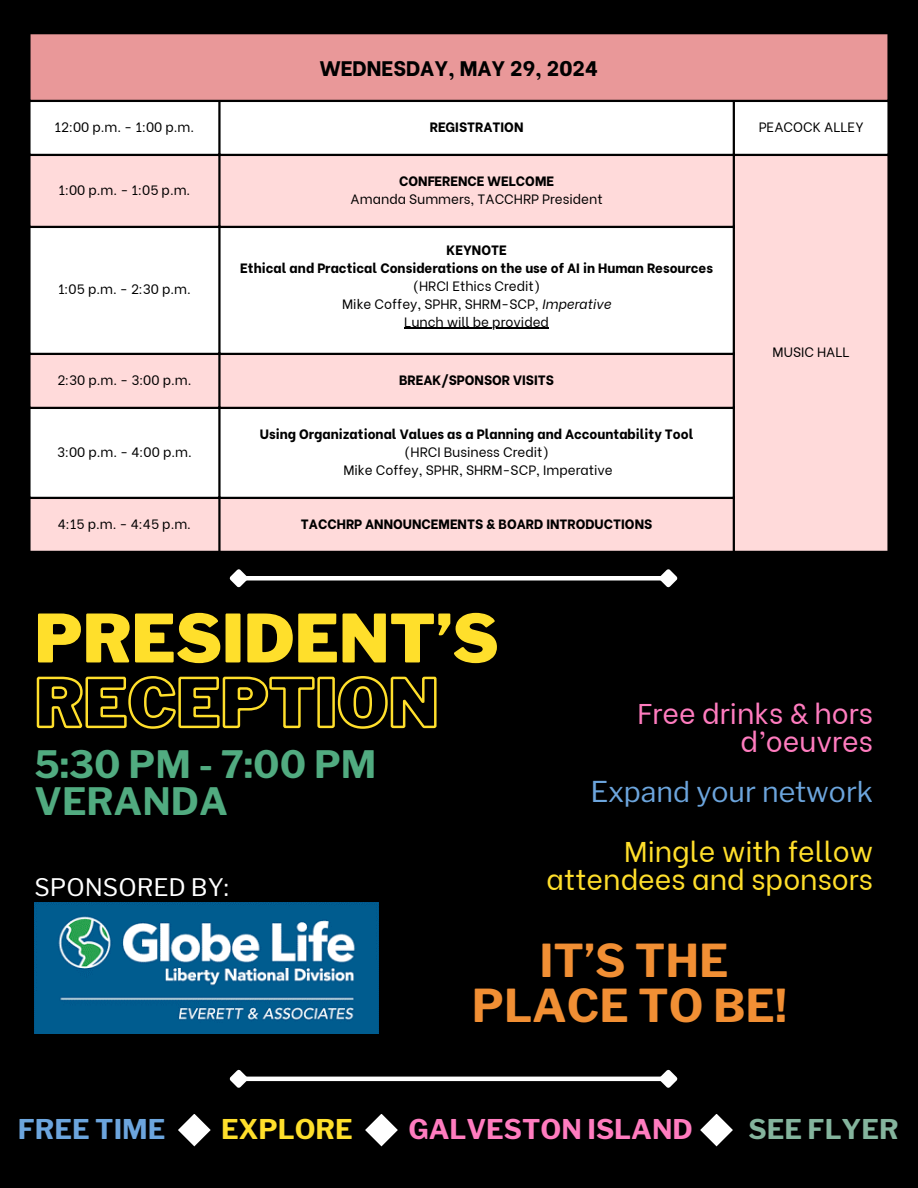
<style>
.page{position:relative;width:918px;height:1188px;background:#000}
.page>*{position:absolute;margin:0;border:0;box-sizing:border-box;transform-origin:0 0}
.t1{font:900 66px "Libre Franklin";color:#ffdf2b}
.t2{font:700 45px/45px "Libre Franklin";color:#f18f34;text-align:center}
.t3{font:700 37.5px/37.2px "Libre Franklin";color:#51ab80}
.t4{font:28.5px/28.2px "Be Vietnam";color:#ffdf2b;text-align:right}
.t5{font:28.5px/28.2px "Be Vietnam";color:#ff7cbf;text-align:right}
.t6{font:28.5px "Libre Franklin";color:#6ca5dd}
.t7{font:700 27px "Libre Franklin";color:#ff7cbf}
.t8{font:700 27px "Libre Franklin";color:#6ca5dd}
.t9{font:700 27px "Libre Franklin";color:#84b49d}
.t10{font:700 27px "Libre Franklin";color:#ffdf2b}
.t11{font:24px "Libre Franklin";color:#fff}
.t12{font:800 21px "Be Vietnam";color:#000}
.t13{font:13.5px "Be Vietnam";color:#000}
.t14{font:800 13.5px/18px "Be Vietnam";color:#000;text-align:center}
.s1{font-weight:400}
.s2{font-style:italic}
</style>
<div class="page">
<div style="left:29px;top:33px;width:860px;height:68px;background:#e99899"></div>
<div style="left:31px;top:102px;width:856px;height:52px;background:#fff"></div>
<svg style="left:31px;top:156px;width:856px;height:395px;background:#fee9e9"></svg>
<hr style="left:404px;top:328px;width:145px;height:1px;background:#000">
<hr style="left:28px;top:34px;width:3px;height:517px;background:#000">
<hr style="left:218px;top:102px;width:3px;height:449px;background:#000">
<hr style="left:733px;top:102px;width:2px;height:449px;background:#000">
<hr style="left:887px;top:34px;width:3px;height:517px;background:#000">
<hr style="left:28px;top:32px;width:862px;height:2px;background:#000">
<hr style="left:28px;top:100px;width:862px;height:2px;background:#000">
<hr style="left:28px;top:226px;width:707px;height:2px;background:#000">
<hr style="left:28px;top:353px;width:707px;height:2px;background:#000">
<hr style="left:28px;top:407px;width:707px;height:2px;background:#000">
<hr style="left:28px;top:497px;width:707px;height:2px;background:#000">
<img style="left:35px;top:903px;width:344px;height:130px">
<svg style="left:178px;top:1114px;width:33px;height:32px"></svg>
<svg style="left:365px;top:1114px;width:33px;height:32px"></svg>
<svg style="left:700px;top:1114px;width:33px;height:32px"></svg>
<svg style="left:36px;top:676px;width:401px;height:53px"></svg>
<hr style="left:244px;top:1077px;width:419px;height:4px;background:#fff">
<svg style="left:229px;top:1069px;width:23px;height:19px"></svg>
<svg style="left:655px;top:1069px;width:23px;height:19px"></svg>
<hr style="left:244px;top:576px;width:419px;height:4px;background:#fff">
<svg style="left:229px;top:569px;width:23px;height:19px"></svg>
<svg style="left:655px;top:569px;width:23px;height:19px"></svg>
<p class="t12" style="left:320px;top:51px;width:280px">WEDNESDAY, MAY 29, 2024</p>
<p class="t13" style="left:55px;top:116px;width:141px">12:00 p.m. - 1:00 p.m.</p>
<p class="t14" style="left:430px;top:117px;width:95px">REGISTRATION</p>
<p class="t13" style="left:759px;top:116px;width:106px">PEACOCK ALLEY</p>
<p class="t13" style="left:59px;top:179px;width:133px">1:00 p.m. - 1:05 p.m.</p>
<p class="t13" style="left:58px;top:278px;width:134px">1:05 p.m. - 2:30 p.m.</p>
<p class="t14" style="left:399px;top:171px;width:156px">CONFERENCE WELCOME</p>
<p class="t13" style="left:351px;top:188px;width:254px">Amanda Summers, TACCHRP President</p>
<p class="t14" style="left:447px;top:240px;width:62px">KEYNOTE</p>
<p class="t14" style="left:240px;top:258px;width:474px">Ethical and Practical Considerations on the use of AI in Human Resources <span class="s1">(HRCI Ethics Credit)</span></p>
<p class="t13" style="left:342px;top:293px;width:270px">Mike Coffey, SPHR, SHRM-SCP, <span class="s2">Imperative</span></p>
<p class="t13" style="left:404px;top:311px;width:146px">Lunch will be provided</p>
<p class="t13" style="left:57px;top:369px;width:136px">2:30 p.m. - 3:00 p.m.</p>
<p class="t14" style="left:399px;top:370px;width:156px">BREAK/SPONSOR VISITS</p>
<p class="t13" style="left:57px;top:441px;width:136px">3:00 p.m. - 4:00 p.m.</p>
<p class="t14" style="left:260px;top:424px;width:435px">Using Organizational Values as a Planning and Accountability Tool</p>
<p class="t13" style="left:404px;top:441px;width:146px">(HRCI Business Credit)</p>
<p class="t13" style="left:344px;top:459px;width:271px">Mike Coffey, SPHR, SHRM-SCP, Imperative</p>
<p class="t13" style="left:58px;top:513px;width:135px">4:15 p.m. - 4:45 p.m.</p>
<p class="t14" style="left:301px;top:514px;width:353px">TACCHRP ANNOUNCEMENTS &amp; BOARD INTRODUCTIONS</p>
<h3 class="t1" style="left:35px;top:599px;width:466px">PRESIDENT’S</h3>
<p class="t13" style="left:773px;top:341px;width:79px">MUSIC HALL</p>
<p class="t3" style="left:35px;top:746px;width:343px">5:30 PM - 7:00 PM<br>VERANDA</p>
<h5 class="t11" style="left:35px;top:873px;width:196px">SPONSORED BY:</h5>
<p class="t5" style="left:638px;top:696px;width:237px">Free drinks &amp; hors d’oeuvres</p>
<h2 class="t6" style="left:591px;top:775px;width:284px">Expand your network</h2>
<h5 class="t4" style="left:547px;top:834px;width:328px">Mingle with fellow attendees and sponsors</h5>
<h4 class="t2" style="left:472px;top:938px;width:316px">IT’S THE<br>PLACE TO BE!</h4>
<h1 class="t8" style="left:18px;top:1113px;width:149px">FREE TIME</h1>
<h1 class="t10" style="left:221px;top:1113px;width:133px">EXPLORE</h1>
<h1 class="t7" style="left:408px;top:1113px;width:286px">GALVESTON ISLAND</h1>
<h1 class="t9" style="left:748px;top:1113px;width:152px">SEE FLYER</h1>
</div>
